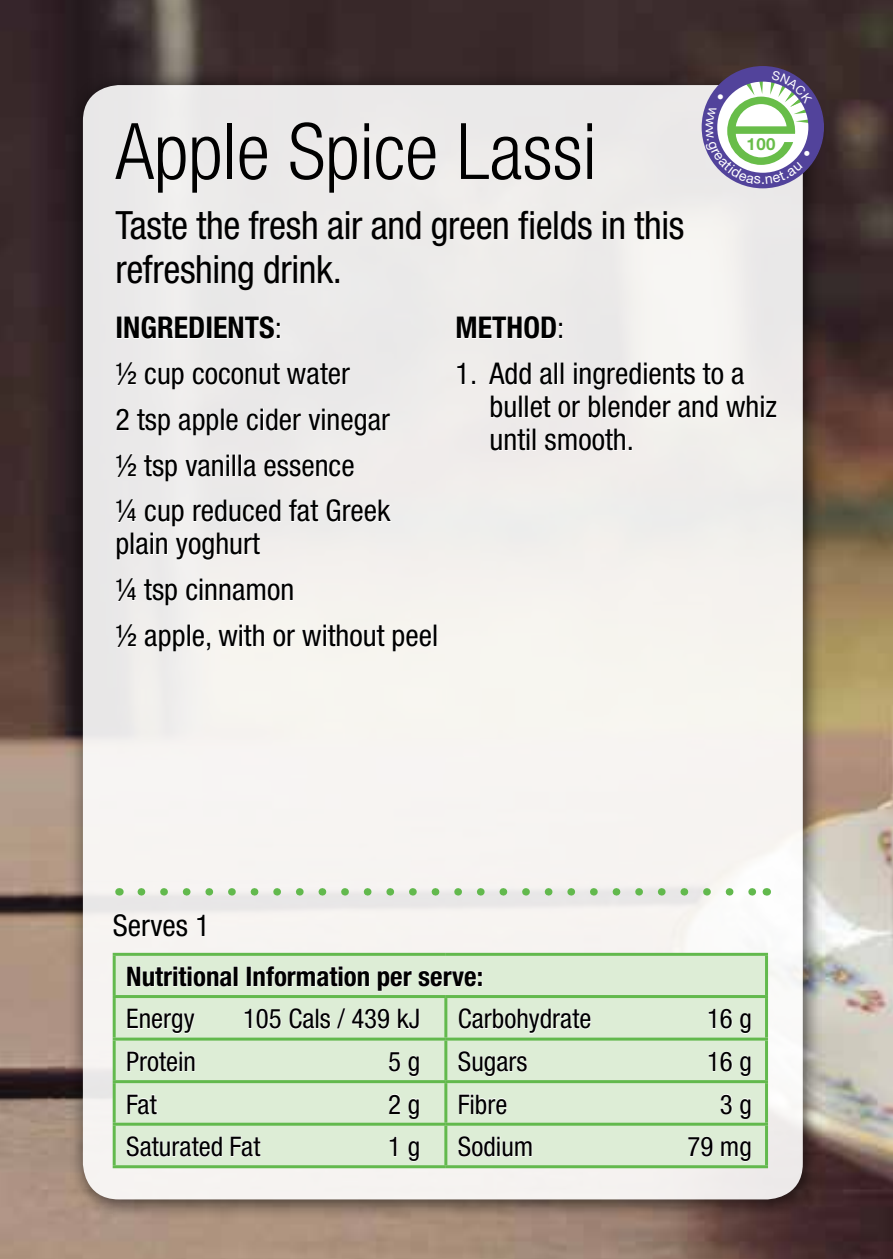
<style>
.page{position:relative;width:893px;height:1259px;background:#fff}
.page>*{position:absolute;margin:0;border:0;box-sizing:border-box;transform-origin:0 0}
.t1{font:300 condensed 78px "Helvetica Neue";color:#000}
.t2{font:condensed 39px/43.5px "Helvetica Neue";letter-spacing:-.01em;color:#000}
.t3{font:condensed 30px/45.9px "Helvetica Neue";color:#000}
.t4{font:700 condensed 30px "Helvetica Neue";color:#000}
.t5{font:condensed 27px "Helvetica Neue";color:#000}
.t6{font:700 condensed 27px "Helvetica Neue";color:#000}
.t7{font:700 16.8px "Helvetica Neue";color:#68bd49}
.s1{font-weight:700}
.s2{font-weight:400}
</style>
<div class="page">
<img style="left:0;top:0;width:893px;height:1259px">
<div style="left:68px;top:70px;width:756px;height:1150px;background:#000;opacity:.75"></div>
<div style="left:83px;top:85px;width:720px;height:1114px;background:#f2f0ed;border-radius:36px"></div>
<div style="left:117px;top:316px;width:5px;height:23px;border:1px solid #fff"></div>
<svg style="left:124px;top:316px;width:80px;height:23px"></svg>
<div style="left:207px;top:316px;width:5px;height:23px;border:1px solid #fff"></div>
<svg style="left:214px;top:316px;width:66px;height:23px"></svg>
<svg style="left:116px;top:362px;width:20px;height:23px"></svg>
<svg style="left:145px;top:367px;width:39px;height:23px"></svg>
<svg style="left:193px;top:363px;width:157px;height:22px"></svg>
<svg style="left:116px;top:408px;width:13px;height:22px"></svg>
<svg style="left:137px;top:409px;width:33px;height:27px"></svg>
<svg style="left:179px;top:413px;width:40px;height:23px"></svg>
<div style="left:221px;top:408px;width:3px;height:22px;border:1px solid #fff"></div>
<svg style="left:226px;top:413px;width:12px;height:18px"></svg>
<svg style="left:247px;top:408px;width:143px;height:28px"></svg>
<svg style="left:116px;top:454px;width:20px;height:23px"></svg>
<svg style="left:144px;top:455px;width:33px;height:26px"></svg>
<svg style="left:185px;top:454px;width:44px;height:22px"></svg>
<div style="left:232px;top:454px;width:4px;height:22px;border:1px solid #fff"></div>
<div style="left:238px;top:454px;width:4px;height:22px;border:1px solid #fff"></div>
<svg style="left:244px;top:459px;width:12px;height:17px"></svg>
<svg style="left:264px;top:459px;width:90px;height:17px"></svg>
<svg style="left:289px;top:499px;width:30px;height:23px"></svg>
<svg style="left:327px;top:499px;width:64px;height:23px"></svg>
<svg style="left:116px;top:499px;width:165px;height:61px"></svg>
<svg style="left:116px;top:578px;width:20px;height:24px"></svg>
<svg style="left:144px;top:579px;width:33px;height:27px"></svg>
<svg style="left:186px;top:578px;width:107px;height:23px"></svg>
<svg style="left:116px;top:624px;width:20px;height:23px"></svg>
<svg style="left:145px;top:629px;width:40px;height:23px"></svg>
<div style="left:187px;top:624px;width:3px;height:22px;border:1px solid #fff"></div>
<svg style="left:193px;top:629px;width:17px;height:22px"></svg>
<svg style="left:218px;top:624px;width:46px;height:23px"></svg>
<svg style="left:273px;top:624px;width:112px;height:23px"></svg>
<svg style="left:393px;top:629px;width:38px;height:23px"></svg>
<div style="left:433px;top:624px;width:4px;height:22px;border:1px solid #fff"></div>
<svg style="left:457px;top:316px;width:106px;height:23px"></svg>
<svg style="left:457px;top:363px;width:8px;height:21px"></svg>
<svg style="left:489px;top:362px;width:288px;height:89px"></svg>
<div style="left:116px;top:956px;width:649px;height:209px;background:#ddedd6"></div>
<hr style="left:113px;top:953px;width:333px;height:3px;background:#62b94d">
<hr style="left:113px;top:956px;width:3px;height:39px;background:#62b94d">
<hr style="left:446px;top:953px;width:322px;height:3px;background:#62b94d">
<hr style="left:765px;top:956px;width:3px;height:39px;background:#62b94d">
<hr style="left:113px;top:995px;width:333px;height:3px;background:#62b94d">
<hr style="left:113px;top:998px;width:3px;height:39px;background:#62b94d">
<hr style="left:446px;top:995px;width:322px;height:3px;background:#62b94d">
<hr style="left:444px;top:998px;width:3px;height:39px;background:#62b94d">
<hr style="left:765px;top:998px;width:3px;height:39px;background:#62b94d">
<hr style="left:113px;top:1037px;width:333px;height:3px;background:#62b94d">
<hr style="left:113px;top:1040px;width:3px;height:40px;background:#62b94d">
<hr style="left:446px;top:1037px;width:322px;height:3px;background:#62b94d">
<hr style="left:444px;top:1040px;width:3px;height:40px;background:#62b94d">
<hr style="left:765px;top:1040px;width:3px;height:40px;background:#62b94d">
<hr style="left:113px;top:1080px;width:333px;height:3px;background:#62b94d">
<hr style="left:113px;top:1083px;width:3px;height:39px;background:#62b94d">
<hr style="left:446px;top:1080px;width:322px;height:3px;background:#62b94d">
<hr style="left:444px;top:1083px;width:3px;height:39px;background:#62b94d">
<hr style="left:765px;top:1083px;width:3px;height:39px;background:#62b94d">
<hr style="left:446px;top:1122px;width:322px;height:3px;background:#62b94d">
<hr style="left:765px;top:1125px;width:3px;height:40px;background:#62b94d">
<hr style="left:446px;top:1165px;width:322px;height:3px;background:#62b94d">
<hr style="left:113px;top:1122px;width:333px;height:3px;background:#62b94d">
<hr style="left:113px;top:1125px;width:3px;height:40px;background:#62b94d">
<hr style="left:444px;top:1125px;width:3px;height:40px;background:#62b94d">
<hr style="left:113px;top:1165px;width:333px;height:3px;background:#62b94d">
<svg style="left:127px;top:965px;width:106px;height:22px"></svg>
<div style="left:233px;top:966px;width:5px;height:20px;border:1px solid #fff"></div>
<div style="left:247px;top:966px;width:4px;height:20px;border:1px solid #fff"></div>
<svg style="left:253px;top:965px;width:117px;height:22px"></svg>
<svg style="left:377px;top:970px;width:105px;height:21px"></svg>
<svg style="left:127px;top:1008px;width:69px;height:26px"></svg>
<svg style="left:244px;top:1008px;width:38px;height:21px"></svg>
<svg style="left:289px;top:1008px;width:101px;height:22px"></svg>
<svg style="left:397px;top:1008px;width:23px;height:21px"></svg>
<svg style="left:458px;top:1008px;width:133px;height:26px"></svg>
<svg style="left:708px;top:1008px;width:25px;height:21px"></svg>
<svg style="left:739px;top:1012px;width:12px;height:22px"></svg>
<svg style="left:127px;top:1050px;width:69px;height:22px"></svg>
<svg style="left:388px;top:1051px;width:13px;height:21px"></svg>
<svg style="left:408px;top:1055px;width:12px;height:22px"></svg>
<svg style="left:458px;top:1050px;width:70px;height:27px"></svg>
<svg style="left:708px;top:1051px;width:25px;height:21px"></svg>
<svg style="left:739px;top:1055px;width:12px;height:22px"></svg>
<svg style="left:127px;top:1093px;width:31px;height:21px"></svg>
<svg style="left:388px;top:1093px;width:13px;height:21px"></svg>
<svg style="left:408px;top:1097px;width:12px;height:22px"></svg>
<svg style="left:458px;top:1093px;width:49px;height:21px"></svg>
<svg style="left:720px;top:1093px;width:13px;height:21px"></svg>
<svg style="left:739px;top:1097px;width:12px;height:22px"></svg>
<svg style="left:126px;top:1135px;width:97px;height:22px"></svg>
<svg style="left:230px;top:1136px;width:31px;height:21px"></svg>
<svg style="left:389px;top:1136px;width:8px;height:21px"></svg>
<svg style="left:408px;top:1140px;width:12px;height:22px"></svg>
<svg style="left:458px;top:1135px;width:75px;height:22px"></svg>
<svg style="left:688px;top:1136px;width:25px;height:21px"></svg>
<svg style="left:721px;top:1140px;width:30px;height:22px"></svg>
<svg style="left:113px;top:914px;width:75px;height:23px"></svg>
<svg style="left:197px;top:914px;width:8px;height:22px"></svg>
<svg style="left:141px;top:888px;width:614px;height:7px"></svg>
<svg style="left:702px;top:66px;width:122px;height:122px;background:#9296a5"></svg>
<h1 class="t1" style="left:115px;top:107px;width:483px">Apple Spice Lassi</h1>
<h2 class="t2" style="left:115px;top:204px;width:570px">Taste the fresh air and green fields in this refreshing drink.</h2>
<p class="t7" style="left:747px;top:133px;width:30px">100</p>
<p class="t3" style="left:115px;top:305px;width:277px"><span class="s1">INGREDIENTS</span>:<br>½ cup coconut water<br>2 tsp apple cider vinegar ½ tsp vanilla essence<br>¼ cup reduced fat Greek</p>
<p class="t3" style="left:115px;top:521px;width:324px">plain yoghurt<br>¼ tsp cinnamon<br>½ apple, with or without peel</p>
<p class="t4" style="left:456px;top:309px;width:110px">METHOD<span class="s2">:</span></p>
<p class="t3" style="left:490px;top:357px;width:289px;line-height:33px;text-indent:-34px">1. Add all ingredients to a bullet or blender and whiz until smooth.</p>
<p class="t3" style="left:113px;top:902px;width:99px">Serves 1</p>
<p class="t6" style="left:126px;top:960px;width:359px">Nutritional Information per serve:</p>
<p class="t5" style="left:126px;top:1003px;width:70px">Energy</p>
<p class="t5" style="left:243px;top:1003px;width:179px">105 Cals / 439 kJ</p>
<p class="t5" style="left:458px;top:1003px;width:135px">Carbohydrate</p>
<p class="t5" style="left:707px;top:1003px;width:46px">16 g</p>
<p class="t5" style="left:126px;top:1046px;width:71px">Protein</p>
<p class="t5" style="left:388px;top:1046px;width:33px">5 g</p>
<p class="t5" style="left:458px;top:1046px;width:71px">Sugars</p>
<p class="t5" style="left:707px;top:1046px;width:46px">16 g</p>
<p class="t5" style="left:126px;top:1088px;width:32px">Fat</p>
<p class="t5" style="left:388px;top:1088px;width:33px">2 g</p>
<p class="t5" style="left:458px;top:1088px;width:51px">Fibre</p>
<p class="t5" style="left:720px;top:1088px;width:33px">3 g</p>
<p class="t5" style="left:126px;top:1131px;width:136px">Saturated Fat</p>
<p class="t5" style="left:388px;top:1131px;width:33px">1 g</p>
<p class="t5" style="left:458px;top:1131px;width:77px">Sodium</p>
<p class="t5" style="left:687px;top:1131px;width:66px">79 mg</p>
</div>
